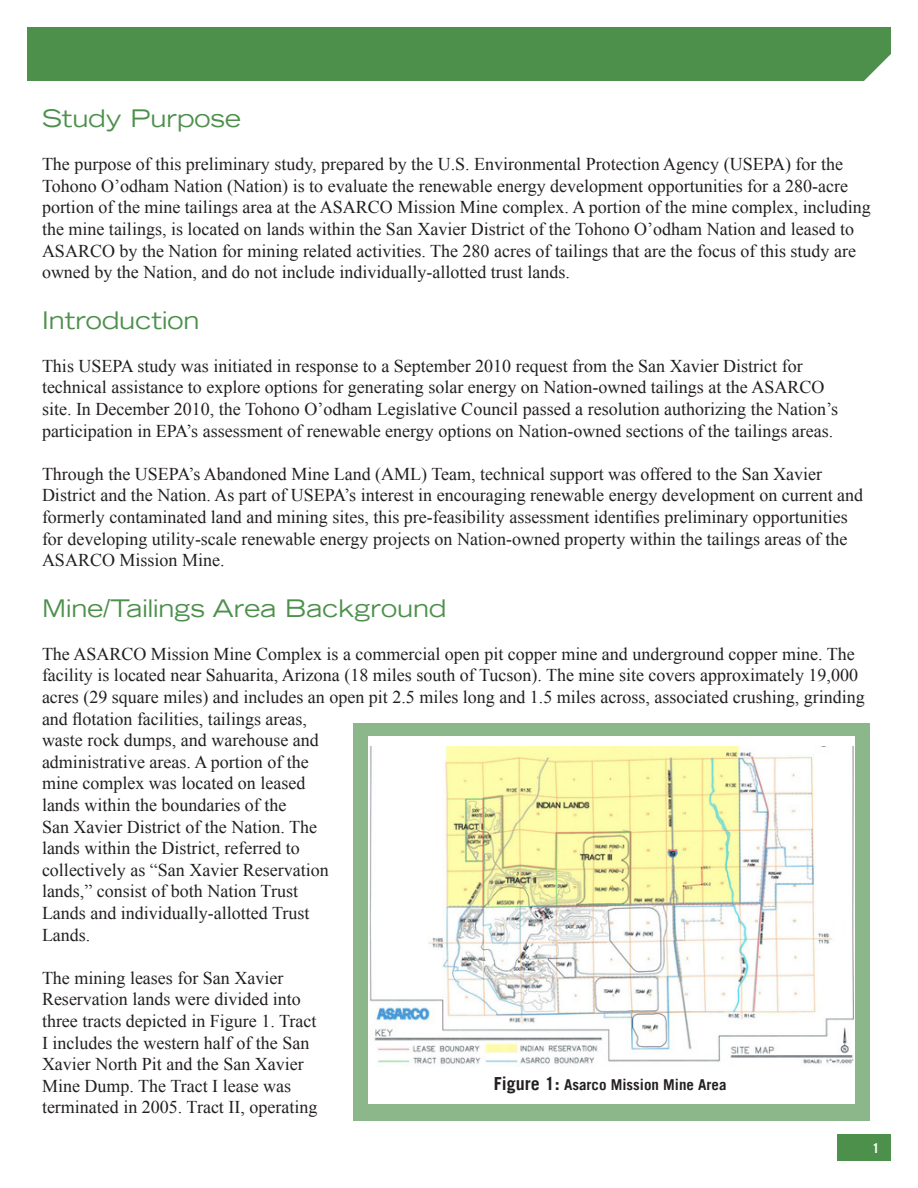
<style>
.page{position:relative;width:918px;height:1188px;background:#fff}
.page>*{position:absolute;margin:0;border:0;box-sizing:border-box;transform-origin:0 0}
.t1{font:expanded 24px "Trade Gothic LT";color:#4c904b}
.t2{font:18px/21.6px "Times New Roman";color:#231f20}
.t3{font:700 15px "Trade Gothic LT";color:#231f20}
.t4{font:700 13.5px "Trade Gothic LT";color:#fff}
.s1{font-size:18px}
</style>
<div class="page">
<div style="left:27px;top:27px;width:864px;height:54px;background:#4c904b"></div>
<div style="left:837px;top:1134px;width:54px;height:27px;background:#4c904b"></div>
<svg style="left:864px;top:54px;width:27px;height:27px"></svg>
<div style="left:353px;top:723px;width:517px;height:397px;background:#8bb78a"></div>
<div style="left:369px;top:736px;width:486px;height:368px;background:#fff"></div>
<img style="left:369px;top:746px;width:484px;height:320px">
<p class="t1" style="left:42px;top:103px;width:201px">Study Purpose</p>
<p class="t2" style="left:42px;top:153px;width:830px">The purpose of this preliminary study, prepared by the U.S. Environmental Protection Agency (USEPA) for the Tohono O’odham Nation (Nation) is to evaluate the renewable energy development opportunities for a 280-acre portion of the mine tailings area at the ASARCO Mission Mine complex. A portion of the mine complex, including the mine tailings, is located on lands within the San Xavier District of the Tohono O’odham Nation and leased to ASARCO by the Nation for mining related activities. The 280 acres of tailings that are the focus of this study are owned by the Nation, and do not include individually-allotted trust lands.</p>
<p class="t1" style="left:42px;top:304px;width:159px">Introduction</p>
<p class="t2" style="left:42px;top:355px;width:798px">This USEPA study was initiated in response to a September 2010 request from the San Xavier District for technical assistance to explore options for generating solar energy on Nation-owned tailings at the ASARCO site. In December 2010, the Tohono O’odham Legislative Council passed a resolution authorizing the Nation’s participation in EPA’s assessment of renewable energy options on Nation-owned sections of the tailings areas.</p>
<p class="t2" style="left:42px;top:463px;width:823px">Through the USEPA’s Abandoned Mine Land (AML) Team, technical support was offered to the San Xavier District and the Nation. As part of USEPA’s interest in encouraging renewable energy development on current and formerly contaminated land and mining sites, this pre-feasibility assessment identifies preliminary opportunities for developing utility-scale renewable energy projects on Nation-owned property within the tailings areas of the ASARCO Mission Mine.</p>
<p class="t1" style="left:42px;top:592px;width:406px">Mine/Tailings Area Background</p>
<p class="t2" style="left:42px;top:643px;width:824px">The ASARCO Mission Mine Complex is a commercial open pit copper mine and underground copper mine. The facility is located near Sahuarita, Arizona (18 miles south of Tucson). The mine site covers approximately 19,000 acres (29 square miles) and includes an open pit 2.5 miles long and 1.5 miles across, associated crushing, grinding and flotation facilities, tailings areas,<br>waste rock dumps, and warehouse and<br>administrative areas. A portion of the<br>mine complex was located on leased<br>lands within the boundaries of the<br>San Xavier District of the Nation. The<br>lands within the District, referred to<br>collectively as “San Xavier Reservation<br>lands,” consist of both Nation Trust<br>Lands and individually-allotted Trust<br>Lands.</p>
<p class="t2" style="left:42px;top:967px;width:277px">The mining leases for San Xavier Reservation lands were divided into three tracts depicted in Figure 1. Tract I includes the western half of the San Xavier North Pit and the San Xavier Mine Dump. The Tract I lease was terminated in 2005. Tract II, operating</p>
<p class="t3" style="left:494px;top:1076px;width:234px"><span class="s1">Figure 1:</span> Asarco Mission Mine Area</p>
<p class="t4" style="left:872px;top:1139px;width:9px">1</p>
</div>
